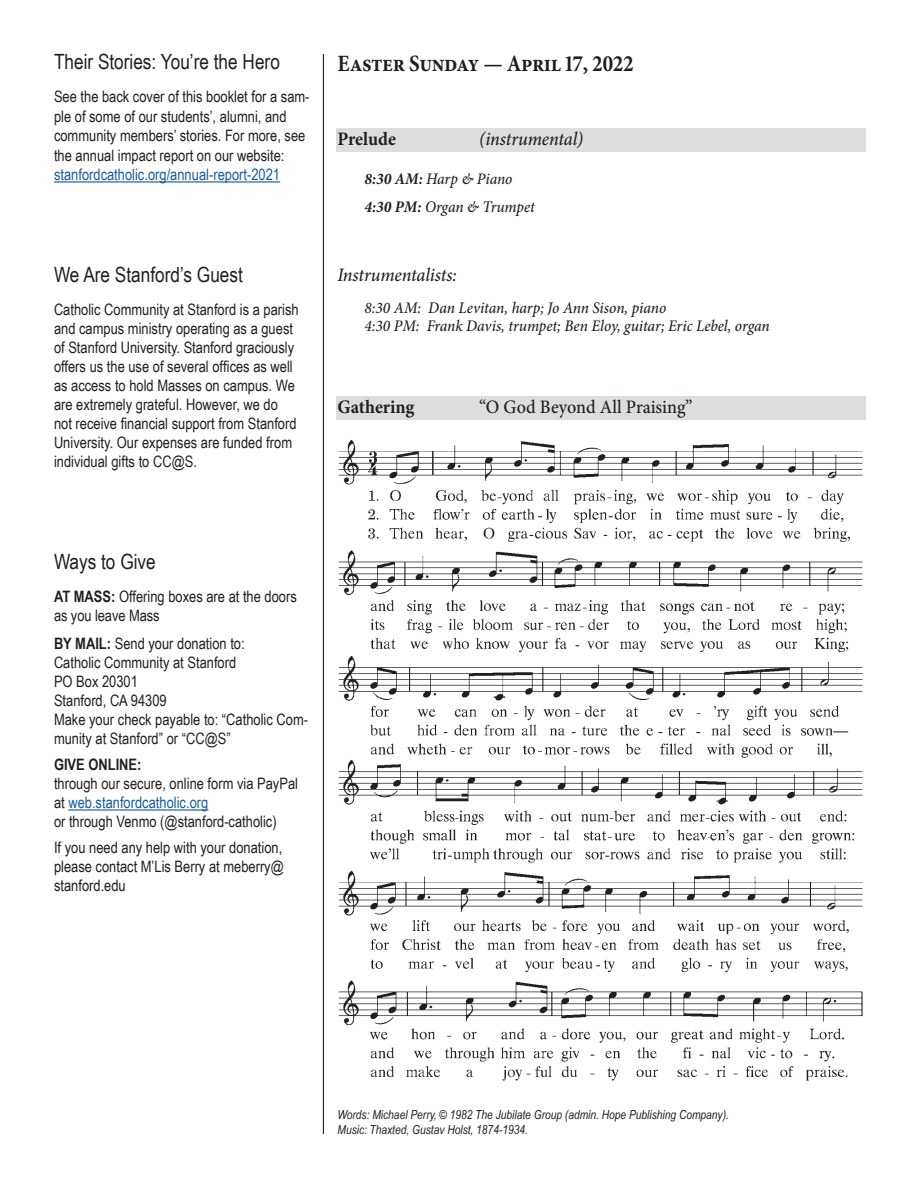
<style>
.page{position:relative;width:918px;height:1188px;background:#fff}
.page>*{position:absolute;margin:0;border:0;box-sizing:border-box;transform-origin:0 0}
.masthead_new{font:700 23.4px "Minion Pro";letter-spacing:-.015em;color:#231f20;scale:.9 1}
.announcement_label{font:21px "Arial Narrow";color:#231f20}
.Music_Label{font:500 19.05px "Minion Pro";color:#231f20;scale:.95 1}
.music_column_basic_h{font:italic 500 19.05px "Minion Pro";letter-spacing:-.01em;color:#231f20;scale:.95 1}
.Music_Label-2{font:700 19.05px "Minion Pro";color:#231f20;scale:.95 1}
.Music_Label-3{font:italic 500 19.05px "Minion Pro";letter-spacing:-.01em;color:#231f20;scale:.95 1}
.Lyrics{font:italic 500 16.2px/18.5px "Minion Pro";letter-spacing:-.005em;color:#231f20;scale:.95 1}
.announcement_text{font:15.75px/19px "Arial Narrow";color:#231f20}
.announcement_text_mu{font:15.75px/19px "Arial Narrow";color:#231f20}
.music_credit{font:italic 12.45px/15px "Arial Narrow";color:#231f20}
.s1{color:#175d9e}
.s2{font-weight:700}
</style>
<div class="page">
<hr style="left:323px;top:54px;width:1px;height:1080px;background:#231f20">
<hr style="left:68px;top:809px;width:140px;height:2px;background:#175d9e">
<div style="left:336px;top:129px;width:530px;height:23px;background:#dcdddf"></div>
<div style="left:336px;top:396px;width:530px;height:24px;background:#dcdddf"></div>
<img style="left:338px;top:439px;width:525px;height:642px">
<hr style="left:54px;top:181px;width:226px;height:2px;background:#175d9e">
<p class="announcement_label" style="left:54px;top:46px;width:227px">Their Stories: You’re the Hero</p>
<p class="announcement_text" style="left:54px;top:86px;width:257px;line-height:19.5px">See the back cover of this booklet for a sam&shy;ple of some of our students’, alumni, and community members’ stories. For more, see the annual impact report on our website: <span class="s1">stanfordcatholic.org/annual-report-2021</span></p>
<p class="announcement_label" style="left:54px;top:259px;width:190px">We Are Stanford’s Guest</p>
<p class="announcement_text" style="left:54px;top:299px;width:246px">Catholic Community at Stanford is a parish and campus ministry operating as a guest of Stanford University. Stanford graciously offers us the use of several offices as well as access to hold Masses on campus. We are extremely grateful. However, we do not receive financial support from Stanford University. Our expenses are funded from individual gifts to CC@S.</p>
<p class="masthead_new" style="left:338px;top:47px;width:330px">Easter Sunday — April 17, 2022</p>
<p class="Music_Label-2" style="left:338px;top:126px;width:63px">Prelude</p>
<p class="Music_Label-3" style="left:479px;top:126px;width:111px">(instrumental)</p>
<p class="Lyrics" style="left:364px;top:170px;width:157px"><span class="s2">8:30 AM:</span> Harp &amp; Piano</p>
<p class="Lyrics" style="left:364px;top:197px;width:181px"><span class="s2">4:30 PM:</span> Organ &amp; Trumpet</p>
<p class="music_column_basic_h" style="left:338px;top:262px;width:127px">Instrumentalists:</p>
<p class="Lyrics" style="left:364px;top:298px;width:428px">8:30 AM: Dan Levitan, harp; Jo Ann Sison, piano<br>4:30 PM: Frank Davis, trumpet; Ben Eloy, guitar; Eric Lebel, organ</p>
<p class="Music_Label-2" style="left:338px;top:394px;width:83px">Gathering</p>
<p class="Music_Label" style="left:479px;top:394px;width:226px">“O God Beyond All Praising”</p>
<p class="announcement_label" style="left:54px;top:546px;width:103px">Ways to Give</p>
<p class="announcement_text_mu" style="left:54px;top:586px;width:244px;line-height:19.5px"><span class="s2">AT MASS:</span> Offering boxes are at the doors as you leave Mass</p>
<p class="announcement_text_mu" style="left:54px;top:634px;width:256px"><span class="s2">BY MAIL:</span> Send your donation to:<br>Catholic Community at Stanford<br>PO Box 20301<br>Stanford, CA 94309<br>Make your check payable to: “Catholic Com&shy;munity at Stanford” or “CC@S”</p>
<p class="announcement_text_mu" style="left:54px;top:755px;width:246px"><span class="s2">GIVE ONLINE:<br></span>through our secure, online form via PayPal at <span class="s1">web.stanfordcatholic.org<br></span>or through Venmo (@stanford-catholic)</p>
<p class="announcement_text_mu" style="left:54px;top:838px;width:231px;text-align:justify">If you need any help with your donation, please contact M’Lis Berry at meberry@ stanford.edu</p>
<p class="music_credit" style="left:338px;top:1107px;width:393px">Words: Michael Perry, © 1982 The Jubilate Group (admin. Hope Publishing Company).<br>Music: Thaxted, Gustav Holst, 1874-1934.</p>
</div>
